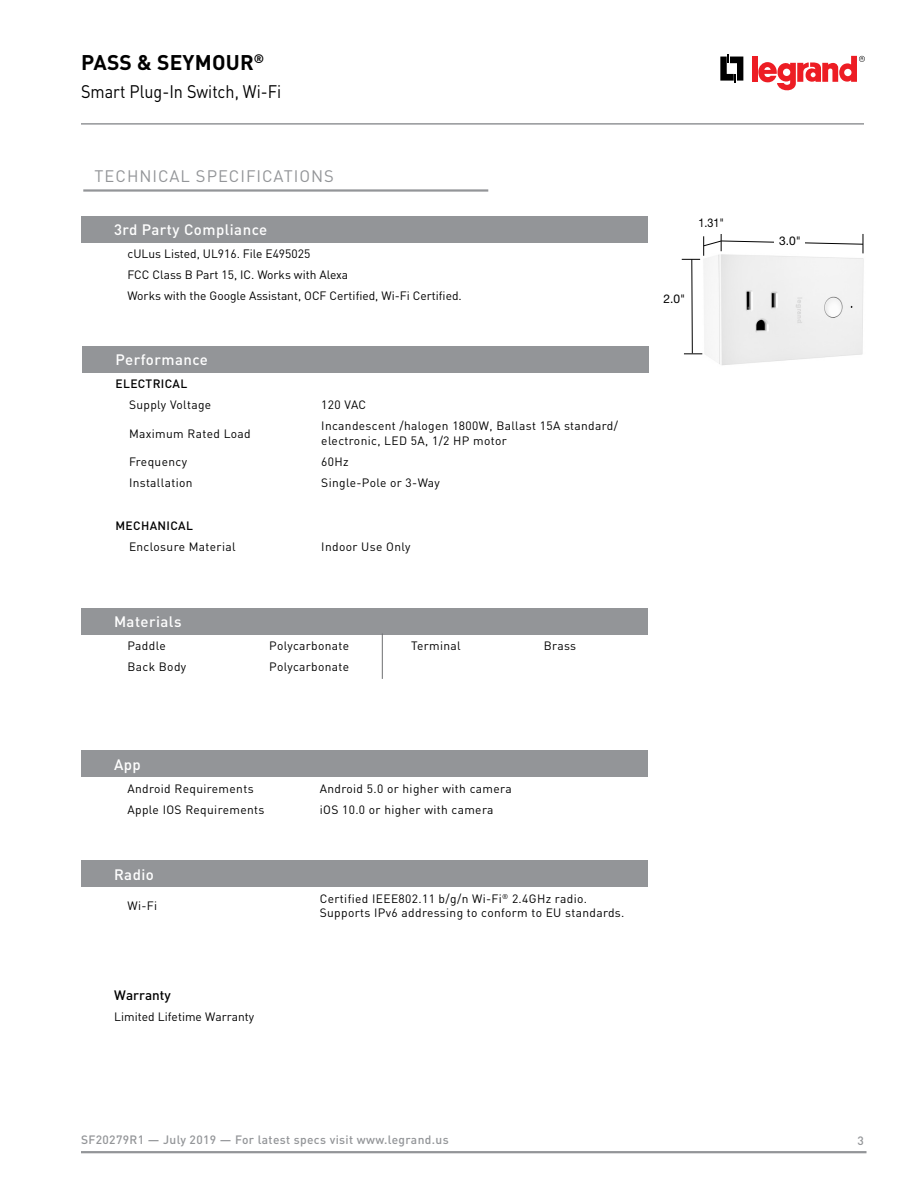
<style>
.page{position:relative;width:918px;height:1188px;background:#fff}
.page>*{position:absolute;margin:0;border:0;box-sizing:border-box;transform-origin:0 0}
.t1{font:700 21px "DIN Pro";letter-spacing:.01em;color:#000}
.t2{font:18px "DIN Pro";color:#000;scale:.9 1}
.t3{font:16.5px "DIN Pro";letter-spacing:.06em;color:#939598}
.t4{font:500 15px "DIN Pro";letter-spacing:.03em;color:#fff}
.t5{font:500 13.5px "DIN Pro";color:#000}
.Specs{font:12px/14.4px "DIN Pro";letter-spacing:.03em;color:#000}
.Specs-2{font:12px "DIN Pro";color:#000}
.t6{font:500 12px "DIN Pro";letter-spacing:.03em;color:#939598}
.t7{font:500 12px "DIN Pro";letter-spacing:.03em;color:#000}
.t8{font:12px "Helvetica Neue LT Std";color:#000}
.t9{font:12px "Helvetica Neue LT Std";color:#000;scale:.9 1}
</style>
<div class="page">
<svg style="left:720px;top:54px;width:23px;height:29px"></svg>
<div style="left:752px;top:56px;width:5px;height:26px;background:#ed1d24"></div>
<svg style="left:758px;top:56px;width:107px;height:35px"></svg>
<hr style="left:81px;top:1151px;width:786px;height:2px;background:#939598">
<hr style="left:81px;top:123px;width:783px;height:2px;background:#939598">
<hr style="left:83px;top:189px;width:405px;height:3px;background:#939598">
<div style="left:81px;top:216px;width:567px;height:27px;background:#939598"></div>
<div style="left:81px;top:608px;width:567px;height:27px;background:#939598"></div>
<div style="left:82px;top:346px;width:568px;height:27px;background:#939598"></div>
<div style="left:81px;top:750px;width:567px;height:27px;background:#939598"></div>
<div style="left:81px;top:860px;width:567px;height:27px;background:#939598"></div>
<hr style="left:382px;top:634px;width:1px;height:45px;background:#6d6e71">
<img style="left:692px;top:354px;width:170px;height:11px">
<svg style="left:682px;top:234px;width:182px;height:120px"></svg>
<div style="left:659px;top:294px;width:31px;height:15px;background:#fff"></div>
<h1 class="t1" style="left:81px;top:48px;width:185px">PASS &amp; SEYMOUR<sup>®</sup></h1>
<h2 class="t2" style="left:81px;top:79px;width:224px">Smart Plug-In Switch, Wi-Fi</h2>
<p class="t3" style="left:95px;top:165px;width:241px">TECHNICAL SPECIFICATIONS</p>
<p class="t4" style="left:114px;top:220px;width:155px">3rd Party Compliance</p>
<p class="Specs-2" style="left:128px;top:246px;width:184px">cULus Listed, UL916. File E495025</p>
<p class="Specs-2" style="left:128px;top:267px;width:222px">FCC Class B Part 15, IC. Works with Alexa</p>
<p class="Specs-2" style="left:128px;top:288px;width:336px">Works with the Google Assistant, OCF Certified, Wi-Fi Certified.</p>
<p class="t4" style="left:116px;top:350px;width:94px">Performance</p>
<p class="t7" style="left:116px;top:376px;width:73px">ELECTRICAL</p>
<p class="Specs" style="left:129px;top:397px;width:84px">Supply Voltage</p>
<p class="Specs" style="left:321px;top:397px;width:46px">120 VAC</p>
<p class="Specs" style="left:129px;top:426px;width:123px">Maximum Rated Load</p>
<p class="Specs" style="left:321px;top:418px;width:298px">Incandescent /halogen 1800W, Ballast 15A standard/ electronic, LED 5A, 1/2 HP motor</p>
<p class="Specs" style="left:129px;top:454px;width:60px">Frequency</p>
<p class="Specs" style="left:321px;top:454px;width:29px">60Hz</p>
<p class="Specs" style="left:129px;top:475px;width:65px">Installation</p>
<p class="Specs" style="left:321px;top:475px;width:120px">Single-Pole or 3-Way</p>
<p class="t7" style="left:116px;top:517px;width:79px">MECHANICAL</p>
<p class="Specs" style="left:129px;top:539px;width:108px">Enclosure Material</p>
<p class="Specs" style="left:321px;top:539px;width:91px">Indoor Use Only</p>
<p class="t4" style="left:114px;top:611px;width:69px">Materials</p>
<p class="Specs" style="left:128px;top:638px;width:40px">Paddle</p>
<p class="Specs" style="left:269px;top:638px;width:81px">Polycarbonate</p>
<p class="Specs" style="left:411px;top:638px;width:51px">Terminal</p>
<p class="Specs" style="left:544px;top:638px;width:34px">Brass</p>
<p class="Specs" style="left:128px;top:659px;width:60px">Back Body</p>
<p class="Specs" style="left:269px;top:659px;width:81px">Polycarbonate</p>
<p class="t4" style="left:114px;top:754px;width:28px">App</p>
<p class="Specs" style="left:128px;top:781px;width:128px">Android Requirements</p>
<p class="Specs" style="left:320px;top:781px;width:193px">Android 5.0 or higher with camera</p>
<p class="Specs" style="left:128px;top:802px;width:138px">Apple IOS Requirements</p>
<p class="Specs" style="left:320px;top:802px;width:175px">iOS 10.0 or higher with camera</p>
<p class="t4" style="left:114px;top:864px;width:41px">Radio</p>
<p class="Specs" style="left:128px;top:898px;width:31px">Wi-Fi</p>
<p class="Specs" style="left:320px;top:890px;width:306px">Certified IEEE802.11 b/g/n Wi-Fi<sup>®</sup> 2.4GHz radio.<br>Supports IPv6 addressing to conform to EU standards.</p>
<p class="t5" style="left:114px;top:986px;width:58px">Warranty</p>
<p class="Specs-2" style="left:114px;top:1009px;width:141px">Limited Lifetime Warranty</p>
<p class="t9" style="left:698px;top:215px;width:30px">1.31"</p>
<p class="t8" style="left:664px;top:291px;width:23px">2.0"</p>
<p class="t6" style="left:81px;top:1132px;width:369px">SF20279R1 — July 2019 — For latest specs visit www.legrand.us</p>
<p class="t8" style="left:779px;top:233px;width:23px">3.0"</p>
<p class="t6" style="left:858px;top:1132px;width:8px">3</p>
</div>
